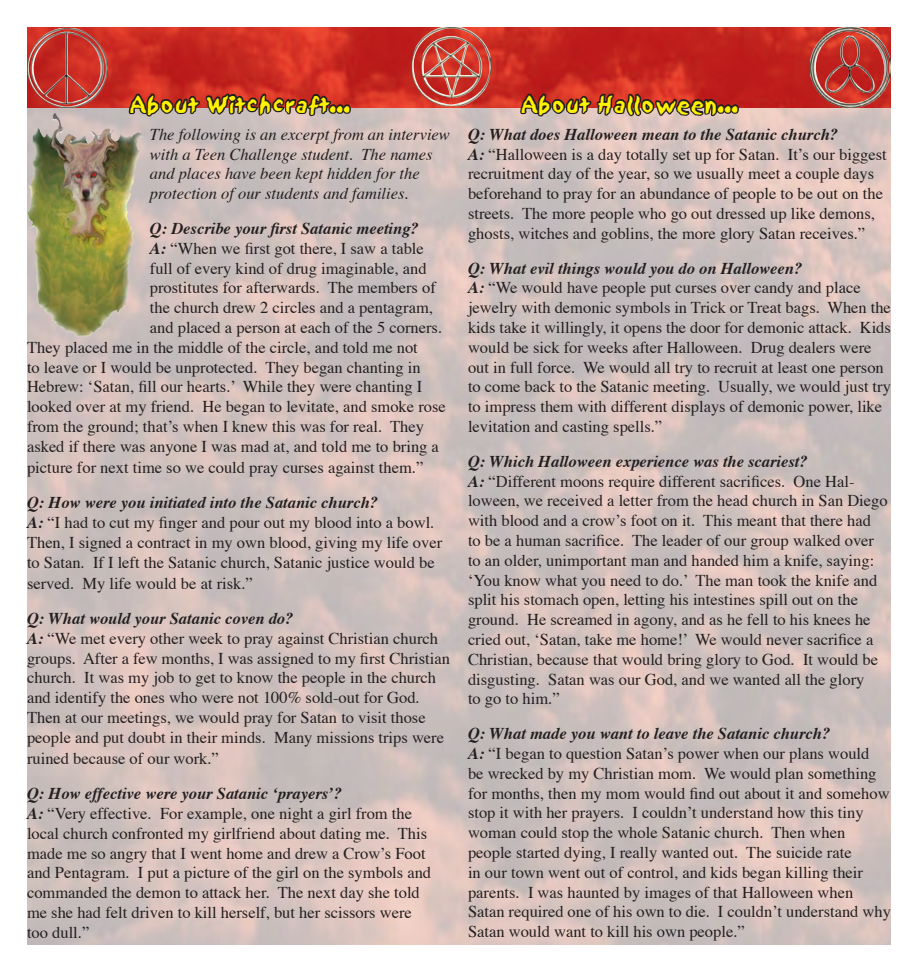
<style>
.page{position:relative;width:918px;height:972px;background:#fff}
.page>*{position:absolute;margin:0;border:0;box-sizing:border-box;transform-origin:0 0}
.t1{font:21px "Sand";color:#fff101}
.t2{font:16.5px/19.8px "Times";color:#231f20}
.t3{font:italic 700 16.5px/34.8px "Times";color:#231f20}
.t4{font:italic 16.5px/19.8px "Times";color:#231f20}
.s1{font-weight:700;font-style:italic}
.s2{font-weight:400;font-style:normal}
</style>
<div class="page">
<img style="left:27px;top:108px;width:864px;height:837px">
<img style="left:27px;top:27px;width:783px;height:81px">
<img style="left:28px;top:28px;width:79px;height:80px">
<img style="left:810px;top:27px;width:81px;height:81px">
<img style="left:412px;top:27px;width:79px;height:79px">
<img style="left:36px;top:114px;width:107px;height:222px">
<svg style="left:127px;top:58px;width:226px;height:127px;background:#bd7f7a"></svg>
<svg style="left:518px;top:73px;width:223px;height:67px;background:#b46862"></svg>
<p class="t1" style="left:132px;top:93px;width:220px">About Witchcraft...</p>
<p class="t1" style="left:524px;top:93px;width:217px">About Halloween...</p>
<p class="t4" style="left:150px;top:125px;width:302px">The following is an excerpt from an interview with a Teen Challenge student. The names and places have been kept hidden for the protection of our students and families.</p>
<p class="t3" style="left:150px;top:212px;width:271px">Q: Describe your first Satanic meeting?</p>
<p class="t2" style="left:150px;top:239px;width:276px"><span class="s1">A:</span> “When we first got there, I saw a table</p>
<p class="t2" style="left:150px;top:259px;width:278px">full of every kind of drug imaginable, and</p>
<p class="t2" style="left:150px;top:279px;width:288px">prostitutes for afterwards. The members of</p>
<p class="t2" style="left:150px;top:299px;width:285px">the church drew 2 circles and a pentagram,</p>
<p class="t2" style="left:150px;top:319px;width:294px">and placed a person at each of the 5 corners.</p>
<p class="t2" style="left:27px;top:338px;width:392px">They placed me in the middle of the circle, and told me not</p>
<p class="t2" style="left:27px;top:358px;width:395px">to leave or I would be unprotected. They began chanting in</p>
<p class="t2" style="left:27px;top:378px;width:397px">Hebrew: ‘Satan, fill our hearts.’ While they were chanting I</p>
<p class="t2" style="left:27px;top:398px;width:420px">looked over at my friend. He began to levitate, and smoke rose</p>
<p class="t2" style="left:27px;top:418px;width:398px">from the ground; that’s when I knew this was for real. They</p>
<p class="t2" style="left:27px;top:437px;width:413px">asked if there was anyone I was mad at, and told me to bring a</p>
<p class="t2" style="left:27px;top:452px;width:398px;line-height:34.8px">picture for next time so we could pray curses against them.”<br><span class="s1">Q: How were you initiated into the Satanic church?</span></p>
<p class="t2" style="left:27px;top:514px;width:417px"><span class="s1">A:</span> “I had to cut my finger and pour out my blood into a bowl.<br>Then, I signed a contract in my own blood, giving my life over to Satan. If I left the Satanic church, Satanic justice would be</p>
<p class="t3" style="left:27px;top:567px;width:268px"><span class="s2">served. My life would be at risk.”<br></span>Q: What would your Satanic coven do?</p>
<p class="t2" style="left:27px;top:629px;width:424px"><span class="s1">A:</span> “We met every other week to pray against Christian church groups. After a few months, I was assigned to my first Christian church. It was my job to get to know the people in the church and identify the ones who were not 100% sold-out for God.<br>Then at our meetings, we would pray for Satan to visit those people and put doubt in their minds. Many missions trips were</p>
<p class="t3" style="left:27px;top:742px;width:316px"><span class="s2">ruined because of our work.”<br></span>Q: How effective were your Satanic ‘prayers’?</p>
<p class="t2" style="left:27px;top:805px;width:406px"><span class="s1">A:</span> “Very effective. For example, one night a girl from the local church confronted my girlfriend about dating me. This made me so angry that I went home and drew a Crow’s Foot and Pentagram. I put a picture of the girl on the symbols and commanded the demon to attack her. The next day she told me she had felt driven to kill herself, but her scissors were too dull.”</p>
<p class="t2" style="left:468px;top:125px;width:420px"><span class="s1">Q: What does Halloween mean to the Satanic church?<br>A:</span> “Halloween is a day totally set up for Satan. It’s our biggest recruitment day of the year, so we usually meet a couple days beforehand to pray for an abundance of people to be out on the streets. The more people who go out dressed up like demons, ghosts, witches and goblins, the more glory Satan receives.”</p>
<p class="t2" style="left:468px;top:259px;width:424px"><span class="s1">Q: What evil things would you do on Halloween?<br>A:</span> “We would have people put curses over candy and place jewelry with demonic symbols in Trick or Treat bags. When the kids take it willingly, it opens the door for demonic attack. Kids would be sick for weeks after Halloween. Drug dealers were out in full force. We would all try to recruit at least one person to come back to the Satanic meeting. Usually, we would just try to impress them with different displays of demonic power, like levitation and casting spells.”</p>
<p class="t2" style="left:468px;top:452px;width:421px"><span class="s1">Q: Which Halloween experience was the scariest?<br>A:</span> “Different moons require different sacrifices. One Hal&shy;loween, we received a letter from the head church in San Diego with blood and a crow’s foot on it. This meant that there had to be a human sacrifice. The leader of our group walked over to an older, unimportant man and handed him a knife, saying: ‘You know what you need to do.’ The man took the knife and split his stomach open, letting his intestines spill out on the ground. He screamed in agony, and as he fell to his knees he cried out, ‘Satan, take me home!’ We would never sacrifice a Christian, because that would bring glory to God. It would be disgusting. Satan was our God, and we wanted all the glory<br>to go to him.”</p>
<p class="t2" style="left:468px;top:725px;width:424px"><span class="s1">Q: What made you want to leave the Satanic church?<br>A:</span> “I began to question Satan’s power when our plans would<br>be wrecked by my Christian mom. We would plan something for months, then my mom would find out about it and somehow stop it with her prayers. I couldn’t understand how this tiny woman could stop the whole Satanic church. Then when people started dying, I really wanted out. The suicide rate<br>in our town went out of control, and kids began killing their parents. I was haunted by images of that Halloween when Satan required one of his own to die. I couldn’t understand why Satan would want to kill his own people.”</p>
</div>
